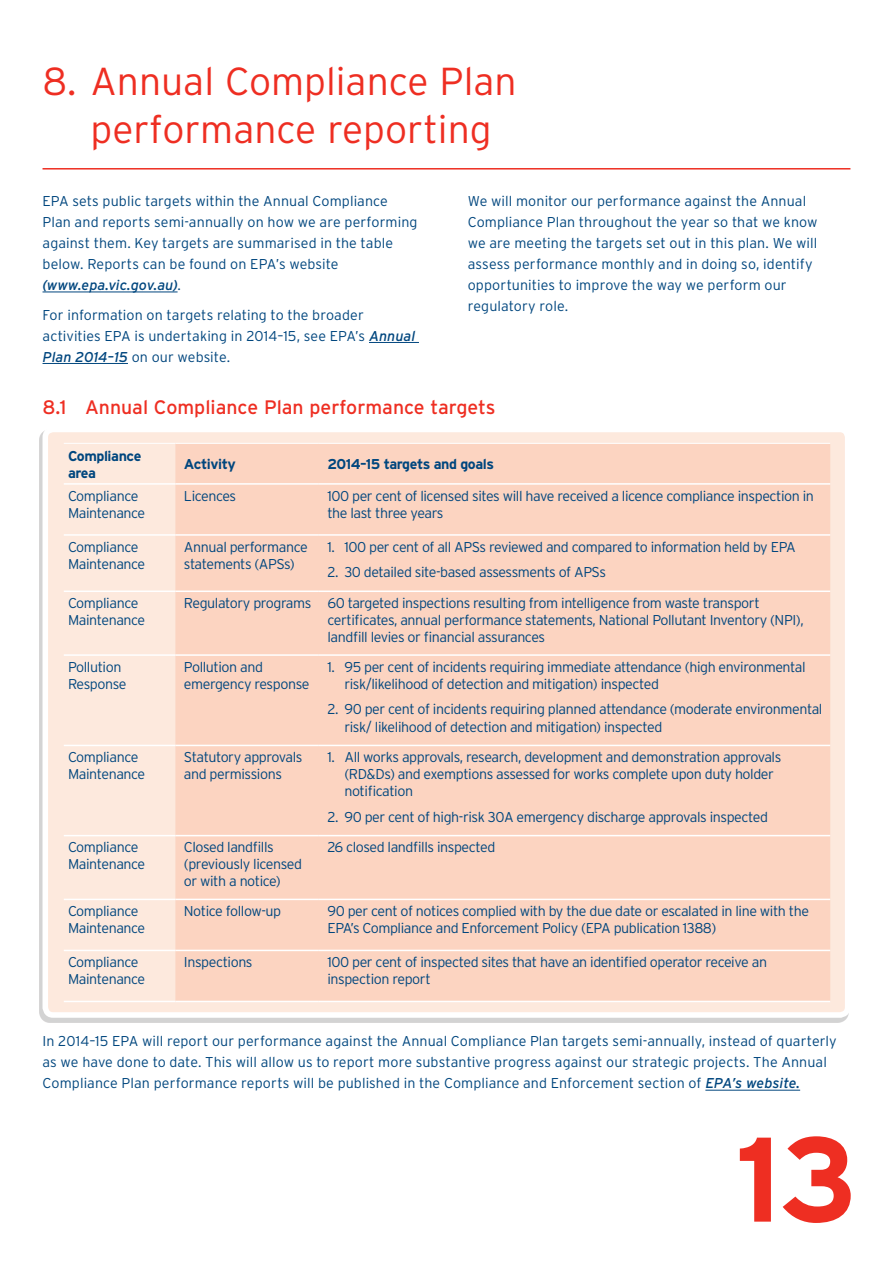
<style>
.page{position:relative;width:893px;height:1263px;background:#fff}
.page>*{position:absolute;margin:0;border:0;box-sizing:border-box;transform-origin:0 0}
.t1{font:700 120px "Interstate";color:#ee2e22}
.t2{font:300 39px/47.2px "Interstate";color:#ee2e22;text-align:center}
.t3{font:19.5px "Interstate";color:#ee2e22}
.t4{font:300 14.25px/17.1px "Interstate";letter-spacing:-.03em;color:#00467e}
.t5{font:300 14.25px/21px "Interstate";letter-spacing:.005em;color:#00467e}
.t6{font:700 14.25px/17.1px "Interstate";letter-spacing:-.03em;color:#00467e}
.s1{font-weight:400;font-style:italic}
</style>
<div class="page">
<hr style="left:43px;top:168px;width:807px;height:2px;background:#ee2e22">
<hr style="left:43px;top:292px;width:135px;height:1px;background:#00467e">
<hr style="left:369px;top:342px;width:50px;height:1px;background:#00467e">
<hr style="left:43px;top:363px;width:85px;height:1px;background:#00467e">
<div style="left:45px;top:429px;width:803px;height:586px;background:#fde9dd;border-radius:8px"></div>
<div style="left:43px;top:427px;width:807px;height:591px;border:6px solid #fff;border-radius:8px"></div>
<div style="left:175px;top:444px;width:655px;height:557px;background:#fcd4c1"></div>
<hr style="left:64px;top:483px;width:111px;height:2px;background:#fff">
<hr style="left:175px;top:483px;width:144px;height:2px;background:#fff">
<hr style="left:319px;top:483px;width:511px;height:2px;background:#fff">
<hr style="left:64px;top:899px;width:111px;height:1px;background:#fff">
<hr style="left:175px;top:899px;width:144px;height:1px;background:#fff">
<hr style="left:319px;top:899px;width:511px;height:1px;background:#fff">
<hr style="left:64px;top:950px;width:111px;height:1px;background:#fff">
<hr style="left:175px;top:950px;width:144px;height:1px;background:#fff">
<hr style="left:319px;top:950px;width:511px;height:1px;background:#fff">
<hr style="left:64px;top:534px;width:111px;height:2px;background:#fff">
<hr style="left:175px;top:534px;width:144px;height:2px;background:#fff">
<hr style="left:319px;top:534px;width:511px;height:2px;background:#fff">
<hr style="left:64px;top:745px;width:111px;height:1px;background:#fff">
<hr style="left:175px;top:745px;width:144px;height:1px;background:#fff">
<hr style="left:319px;top:745px;width:511px;height:1px;background:#fff">
<hr style="left:64px;top:835px;width:111px;height:1px;background:#fff">
<hr style="left:175px;top:835px;width:144px;height:1px;background:#fff">
<hr style="left:319px;top:835px;width:511px;height:1px;background:#fff">
<hr style="left:64px;top:1001px;width:111px;height:1px;background:#fff">
<hr style="left:175px;top:1001px;width:144px;height:1px;background:#fff">
<hr style="left:319px;top:1001px;width:511px;height:1px;background:#fff">
<hr style="left:64px;top:590px;width:111px;height:2px;background:#fff">
<hr style="left:175px;top:590px;width:144px;height:2px;background:#fff">
<hr style="left:319px;top:590px;width:511px;height:2px;background:#fff">
<hr style="left:64px;top:654px;width:111px;height:2px;background:#fff">
<hr style="left:175px;top:654px;width:144px;height:2px;background:#fff">
<hr style="left:319px;top:654px;width:511px;height:2px;background:#fff">
<hr style="left:64px;top:443px;width:111px;height:1px;background:#fff">
<hr style="left:175px;top:443px;width:144px;height:1px;background:#fff">
<hr style="left:319px;top:443px;width:511px;height:1px;background:#fff">
<hr style="left:705px;top:1090px;width:95px;height:1px;background:#00467e">
<h2 class="t2" style="left:43px;top:58px;width:476px">8. Annual Compliance Plan performance reporting</h2>
<p class="t5" style="left:43px;top:190px;width:377px">EPA sets public targets within the Annual Compliance Plan and reports semi-annually on how we are performing against them. Key targets are summarised in the table below. Reports can be found on EPA’s website <span class="s1">(www.epa.vic.gov.au)</span>.</p>
<p class="t5" style="left:43px;top:304px;width:374px">For information on targets relating to the broader activities EPA is undertaking in 2014–15, see EPA’s <span class="s1">Annual<br>Plan 2014–15</span> on our website.</p>
<p class="t5" style="left:468px;top:190px;width:351px">We will monitor our performance against the Annual Compliance Plan throughout the year so that we know we are meeting the targets set out in this plan. We will assess performance monthly and in doing so, identify opportunities to improve the way we perform our regulatory role.</p>
<h3 class="t3" style="left:43px;top:396px;width:455px">8.1 Annual Compliance Plan performance targets</h3>
<p class="t6" style="left:68px;top:447px;width:75px">Compliance area</p>
<p class="t6" style="left:184px;top:456px;width:53px">Activity</p>
<p class="t6" style="left:327px;top:456px;width:168px">2014–15 targets and goals</p>
<p class="t4" style="left:68px;top:487px;width:79px">Compliance<br>Maintenance</p>
<p class="t4" style="left:184px;top:487px;width:54px">Licences</p>
<p class="t4" style="left:327px;top:487px;width:488px">100 per cent of licensed sites will have received a licence compliance inspection in the last three years</p>
<p class="t4" style="left:68px;top:538px;width:79px">Compliance<br>Maintenance</p>
<p class="t4" style="left:184px;top:538px;width:126px">Annual performance statements (APSs)</p>
<p class="t4" style="left:327px;top:538px;width:470px">1. 100 per cent of all APSs reviewed and compared to information held by EPA</p>
<p class="t4" style="left:327px;top:563px;width:280px">2. 30 detailed site-based assessments of APSs</p>
<p class="t4" style="left:68px;top:594px;width:79px">Compliance<br>Maintenance</p>
<p class="t4" style="left:327px;top:594px;width:478px;text-indent:-143px">Regulatory programs 60 targeted inspections resulting from intelligence from waste transport certificates, annual performance statements, National Pollutant Inventory (NPI), landfill levies or financial assurances</p>
<p class="t4" style="left:68px;top:658px;width:60px">Pollution<br>Response</p>
<p class="t4" style="left:184px;top:658px;width:127px">Pollution and emergency response</p>
<p class="t4" style="left:344px;top:658px;width:463px;text-indent:-17px">1. 95 per cent of incidents requiring immediate attendance (high environmental risk/likelihood of detection and mitigation) inspected</p>
<p class="t4" style="left:344px;top:701px;width:480px;text-indent:-17px">2. 90 per cent of incidents requiring planned attendance (moderate environmental risk/ likelihood of detection and mitigation) inspected</p>
<p class="t4" style="left:68px;top:748px;width:79px">Compliance<br>Maintenance</p>
<p class="t4" style="left:184px;top:748px;width:120px">Statutory approvals and permissions</p>
<p class="t4" style="left:344px;top:748px;width:438px;text-indent:-17px">1. All works approvals, research, development and demonstration approvals (RD&amp;Ds) and exemptions assessed for works complete upon duty holder notification</p>
<p class="t4" style="left:327px;top:808px;width:442px">2. 90 per cent of high-risk 30A emergency discharge approvals inspected</p>
<p class="t4" style="left:68px;top:838px;width:79px">Compliance<br>Maintenance</p>
<p class="t4" style="left:184px;top:838px;width:120px">Closed landfills (previously licensed or with a notice)</p>
<p class="t4" style="left:327px;top:838px;width:169px">26 closed landfills inspected</p>
<p class="t4" style="left:68px;top:902px;width:79px">Compliance<br>Maintenance</p>
<p class="t4" style="left:184px;top:902px;width:99px">Notice follow-up</p>
<p class="t4" style="left:327px;top:902px;width:483px">90 per cent of notices complied with by the due date or escalated in line with the<br>EPA’s Compliance and Enforcement Policy (EPA publication 1388)</p>
<p class="t4" style="left:68px;top:953px;width:79px">Compliance<br>Maintenance</p>
<p class="t4" style="left:184px;top:953px;width:70px">Inspections</p>
<p class="t4" style="left:327px;top:953px;width:441px">100 per cent of inspected sites that have an identified operator receive an inspection report</p>
<p class="t5" style="left:43px;top:1031px;width:796px">In 2014–15 EPA will report our performance against the Annual Compliance Plan targets semi-annually, instead of quarterly as we have done to date. This will allow us to report more substantive progress against our strategic projects. The Annual<br>Compliance Plan performance reports will be published in the Compliance and Enforcement section of <span class="s1">EPA’s website.</span></p>
<h1 class="t1" style="left:735px;top:1112px;width:124px">13</h1>
</div>
